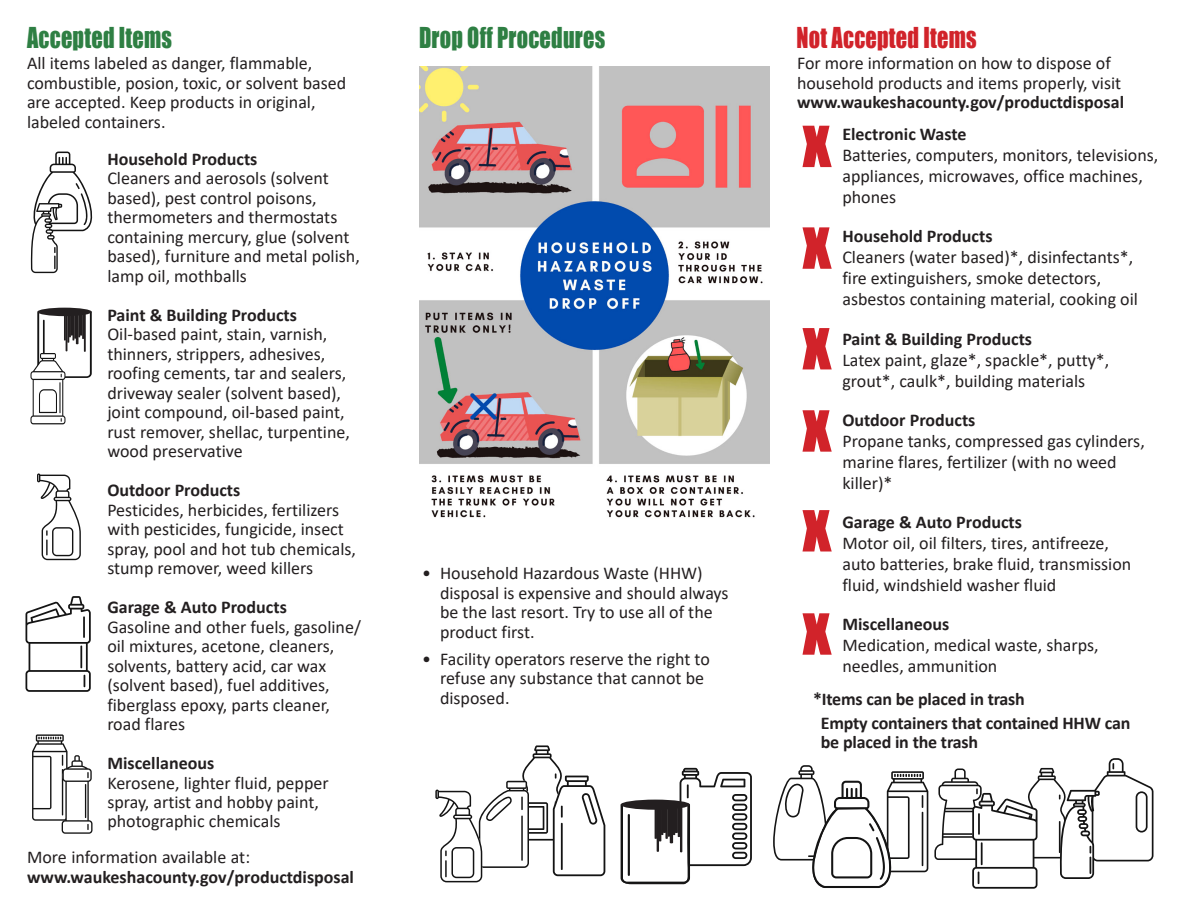
<style>
.page{position:relative;width:1188px;height:918px;background:#fff}
.page>*{position:absolute;margin:0;border:0;box-sizing:border-box;transform-origin:0 0}
.t1{font:52.35px "Impact";color:#d1232a;scale:1.13 1}
.t2{font:26.4px "Impact";letter-spacing:.01em;color:#2e7f43;scale:.84 1}
.t3{font:26.4px "Impact";letter-spacing:.01em;color:#d1232a;scale:.84 1}
.t4{font:18px/19.5px "Calibri";color:#231f20}
.t5{font:700 18px "Calibri";color:#231f20}
</style>
<div class="page">
<img style="left:419px;top:66px;width:351px;height:452px">
<svg style="left:26px;top:596px;width:65px;height:96px"></svg>
<hr style="left:83px;top:616px;width:2px;height:22px;background:#141414">
<hr style="left:80px;top:646px;width:2px;height:22px;background:#141414">
<svg style="left:32px;top:734px;width:61px;height:100px"></svg>
<hr style="left:85px;top:784px;width:1px;height:34px;background:#141414">
<svg style="left:37px;top:473px;width:44px;height:87px"></svg>
<svg style="left:37px;top:308px;width:55px;height:8px"></svg>
<svg style="left:30px;top:309px;width:62px;height:115px"></svg>
<svg style="left:30px;top:152px;width:63px;height:121px"></svg>
<svg style="left:435px;top:745px;width:171px;height:137px"></svg>
<svg style="left:620px;top:768px;width:132px;height:117px"></svg>
<div style="left:621px;top:800px;width:69px;height:10px;background:#231f20;border-radius:50%"></div>
<hr style="left:628px;top:814px;width:2px;height:62px;background:#141414">
<svg style="left:773px;top:765px;width:155px;height:123px"></svg>
<svg style="left:934px;top:758px;width:220px;height:131px"></svg>
<hr style="left:978px;top:813px;width:2px;height:22px;background:#141414">
<hr style="left:981px;top:842px;width:2px;height:23px;background:#141414">
<p class="t2" style="left:419px;top:17px;width:223px">Drop Off Procedures</p>
<p class="t2" style="left:27px;top:17px;width:174px">Accepted Items</p>
<p class="t3" style="left:796px;top:17px;width:216px">Not Accepted Items</p>
<p class="t4" style="left:797px;top:53px;width:326px">For more information on how to dispose of household products and items properly, visit</p>
<p class="t5" style="left:797px;top:90px;width:329px">www.waukeshacounty.gov/productdisposal</p>
<p class="t4" style="left:27px;top:53px;width:321px">All items labeled as danger, flammable, combustible, posion, toxic, or solvent based are accepted. Keep products in original, labeled containers.</p>
<p class="t1" style="left:802px;top:106px;width:27px">X</p>
<p class="t5" style="left:842px;top:121px;width:126px">Electronic Waste</p>
<p class="t4" style="left:842px;top:144px;width:318px;line-height:21px">Batteries, computers, monitors, televisions, appliances, microwaves, office machines, phones</p>
<p class="t5" style="left:842px;top:223px;width:152px">Household Products</p>
<p class="t4" style="left:842px;top:246px;width:297px;line-height:21px">Cleaners (water based)*, disinfectants*, fire extinguishers, smoke detectors, asbestos containing material, cooking oil</p>
<p class="t5" style="left:842px;top:326px;width:191px">Paint &amp; Building Products</p>
<p class="t4" style="left:842px;top:349px;width:269px;line-height:21px">Latex paint, glaze*, spackle*, putty*, grout*, caulk*, building materials</p>
<p class="t5" style="left:842px;top:407px;width:135px">Outdoor Products</p>
<p class="t4" style="left:842px;top:430px;width:304px;line-height:21px">Propane tanks, compressed gas cylinders, marine flares, fertilizer (with no weed killer)*</p>
<p class="t5" style="left:842px;top:509px;width:181px">Garage &amp; Auto Products</p>
<p class="t4" style="left:842px;top:533px;width:268px">Motor oil, oil filters, tires, antifreeze,</p>
<p class="t4" style="left:842px;top:553px;width:290px;line-height:21px">auto batteries, brake fluid, transmission fluid, windshield washer fluid</p>
<p class="t5" style="left:842px;top:611px;width:108px">Miscellaneous</p>
<p class="t4" style="left:842px;top:634px;width:258px;line-height:21px">Medication, medical waste, sharps, needles, ammunition</p>
<p class="t5" style="left:107px;top:146px;width:152px">Household Products</p>
<p class="t4" style="left:107px;top:168px;width:254px">Cleaners and aerosols (solvent based), pest control poisons, thermometers and thermostats containing mercury, glue (solvent based), furniture and metal polish, lamp oil, mothballs</p>
<p class="t5" style="left:107px;top:302px;width:191px">Paint &amp; Building Products</p>
<p class="t4" style="left:107px;top:324px;width:240px">Oil-based paint, stain, varnish, thinners, strippers, adhesives, roofing cements, tar and sealers, driveway sealer (solvent based),</p>
<p class="t4" style="left:107px;top:402px;width:239px">joint compound, oil-based paint,</p>
<p class="t4" style="left:107px;top:421px;width:244px">rust remover, shellac, turpentine, wood preservative</p>
<p class="t5" style="left:107px;top:477px;width:135px">Outdoor Products</p>
<p class="t4" style="left:107px;top:499px;width:233px">Pesticides, herbicides, fertilizers</p>
<p class="t4" style="left:107px;top:519px;width:250px">with pesticides, fungicide, insect spray, pool and hot tub chemicals, stump remover, weed killers</p>
<p class="t5" style="left:107px;top:594px;width:181px">Garage &amp; Auto Products</p>
<p class="t4" style="left:107px;top:616px;width:255px">Gasoline and other fuels, gasoline/ oil mixtures, acetone, cleaners, solvents, battery acid, car wax (solvent based), fuel additives, fiberglass epoxy, parts cleaner,</p>
<p class="t4" style="left:107px;top:714px;width:79px">road flares</p>
<p class="t5" style="left:107px;top:750px;width:108px">Miscellaneous</p>
<p class="t4" style="left:107px;top:772px;width:223px">Kerosene, lighter fluid, pepper</p>
<p class="t4" style="left:107px;top:792px;width:213px">spray, artist and hobby paint, photographic chemicals</p>
<p class="t1" style="left:802px;top:208px;width:27px">X</p>
<p class="t1" style="left:802px;top:308px;width:27px">X</p>
<p class="t1" style="left:802px;top:391px;width:27px">X</p>
<p class="t1" style="left:802px;top:490px;width:27px">X</p>
<p class="t4" style="left:422px;top:563px;width:282px">• Household Hazardous Waste (HHW)</p>
<p class="t4" style="left:440px;top:583px;width:290px">disposal is expensive and should always</p>
<p class="t4" style="left:440px;top:602px;width:274px">be the last resort. Try to use all of the</p>
<p class="t4" style="left:440px;top:622px;width:96px">product first.</p>
<p class="t4" style="left:422px;top:649px;width:289px">• Facility operators reserve the right to</p>
<p class="t4" style="left:440px;top:668px;width:266px">refuse any substance that cannot be disposed.</p>
<p class="t1" style="left:802px;top:594px;width:27px">X</p>
<p class="t5" style="left:813px;top:686px;width:213px">*Items can be placed in trash</p>
<p class="t5" style="left:821px;top:710px;width:311px">Empty containers that contained HHW can</p>
<p class="t5" style="left:821px;top:730px;width:159px">be placed in the trash</p>
<p class="t4" style="left:27px;top:847px;width:225px">More information available at:</p>
<p class="t5" style="left:27px;top:864px;width:329px">www.waukeshacounty.gov/productdisposal</p>
</div>
